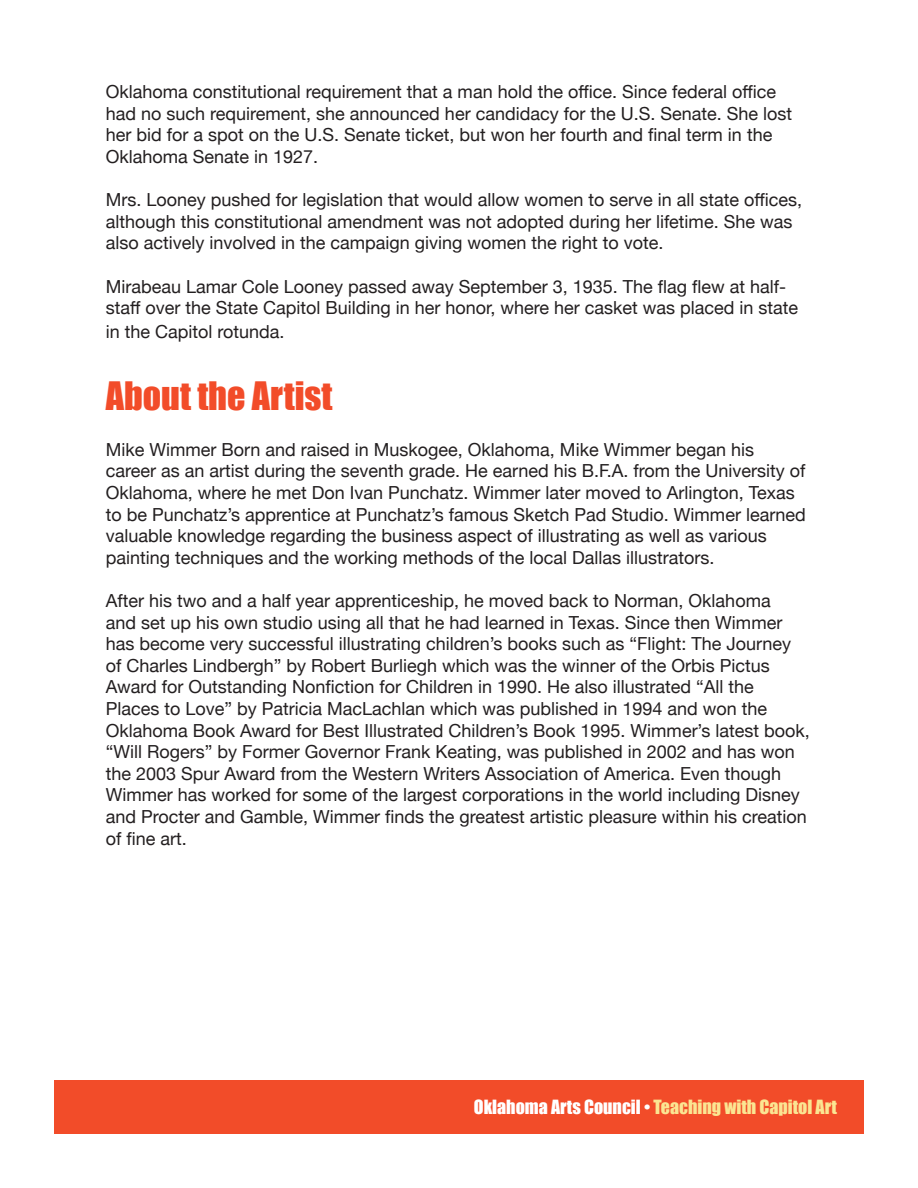
<style>
.page{position:relative;width:918px;height:1188px;background:#fff}
.page>*{position:absolute;margin:0;border:0;box-sizing:border-box;transform-origin:0 0}
.activities{font:36px "Impact";color:#f24c29}
.Normal__Web{font:18px/21.6px "Helvetica Neue";color:#231f20}
.t1{font:18px "Impact";color:#fbe592}
.s1{color:#fff}
</style>
<div class="page">
<div style="left:54px;top:1080px;width:810px;height:54px;background:#f24c29"></div>
<p class="Normal__Web" style="left:106px;top:80px;width:688px">Oklahoma constitutional requirement that a man hold the office. Since federal office had no such requirement, she announced her candidacy for the U.S. Senate. She lost her bid for a spot on the U.S. Senate ticket, but won her fourth and final term in the Oklahoma Senate in 1927.</p>
<p class="Normal__Web" style="left:106px;top:188px;width:698px">Mrs. Looney pushed for legislation that would allow women to serve in all state offices, although this constitutional amendment was not adopted during her lifetime. She was also actively involved in the campaign giving women the right to vote.</p>
<p class="Normal__Web" style="left:106px;top:274px;width:694px">Mirabeau Lamar Cole Looney passed away September 3, 1935. The flag flew at half&shy;staff over the State Capitol Building in her honor, where her casket was placed in state</p>
<p class="Normal__Web" style="left:106px;top:320px;width:180px">in the Capitol rotunda.</p>
<p class="activities" style="left:106px;top:368px;width:228px">About the Artist</p>
<p class="Normal__Web" style="left:106px;top:437px;width:702px">Mike Wimmer Born and raised in Muskogee, Oklahoma, Mike Wimmer began his career as an artist during the seventh grade. He earned his B.F.A. from the University of Oklahoma, where he met Don Ivan Punchatz. Wimmer later moved to Arlington, Texas to be Punchatz’s apprentice at Punchatz’s famous Sketch Pad Studio. Wimmer learned valuable knowledge regarding the business aspect of illustrating as well as various painting techniques and the working methods of the local Dallas illustrators.</p>
<p class="Normal__Web" style="left:106px;top:588px;width:705px">After his two and a half year apprenticeship, he moved back to Norman, Oklahoma<br>and set up his own studio using all that he had learned in Texas. Since then Wimmer has become very successful illustrating children’s books such as “Flight: The Journey of Charles Lindbergh” by Robert Burliegh which was the winner of the Orbis Pictus Award for Outstanding Nonfiction for Children in 1990. He also illustrated “All the Places to Love” by Patricia MacLachlan which was published in 1994 and won the Oklahoma Book Award for Best Illustrated Children’s Book 1995. Wimmer’s latest book, “Will Rogers” by Former Governor Frank Keating, was published in 2002 and has won the 2003 Spur Award from the Western Writers Association of America. Even though Wimmer has worked for some of the largest corporations in the world including Disney and Procter and Gamble, Wimmer finds the greatest artistic pleasure within his creation of fine art.</p>
<p class="t1" style="left:474px;top:1093px;width:365px"><span class="s1">Oklahoma Arts Council •</span> Teaching with Capitol Art</p>
</div>
